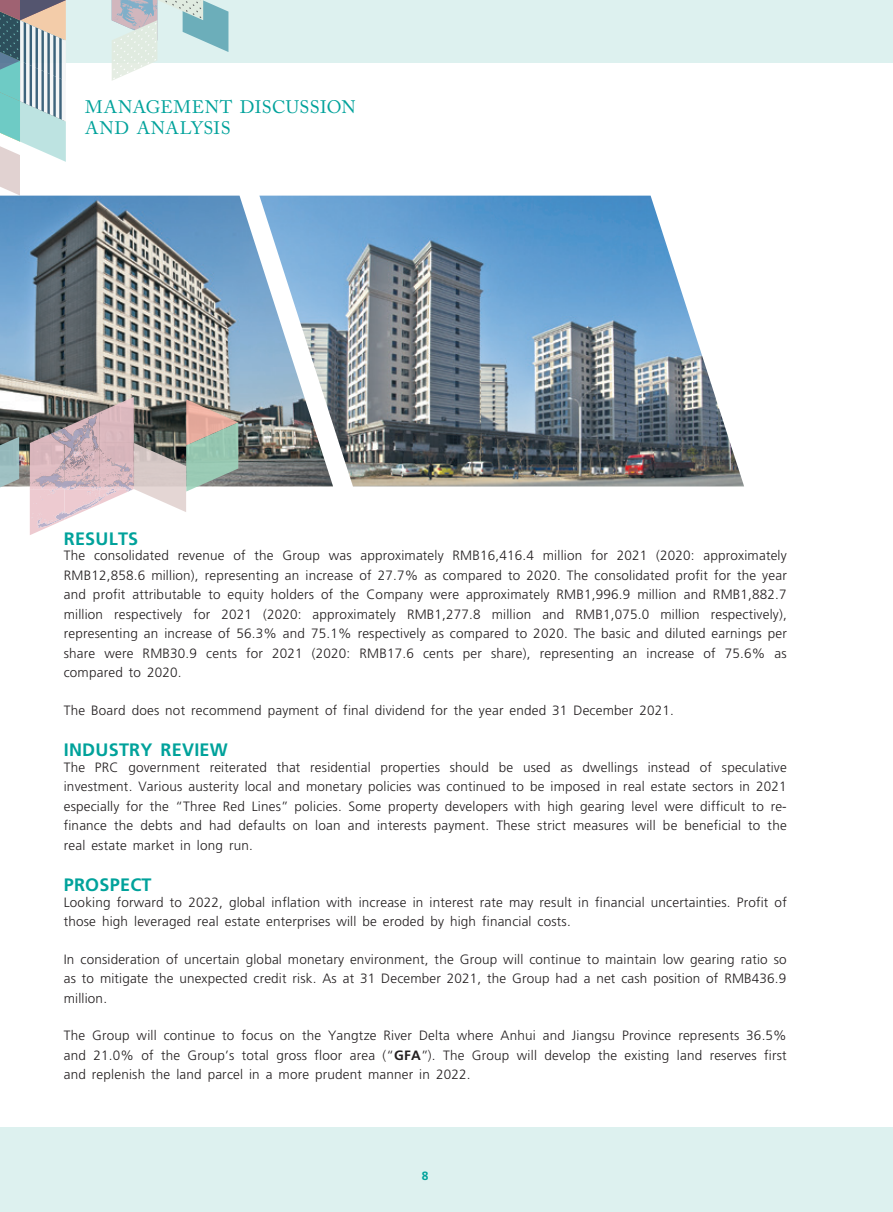
<style>
.page{position:relative;width:893px;height:1212px;background:#ddf1ef}
.page>*{position:absolute;margin:0;border:0;box-sizing:border-box;transform-origin:0 0}
.t1{font:18px/21.6px "Adobe Caslon Pro";letter-spacing:.02em;color:#00a29b}
._03_H1{font:700 18px "Frutiger LT Std";letter-spacing:.015em;color:#00a29b}
._01_Body_Text{font:300 13.5px/19.5px "Frutiger LT Std";letter-spacing:.015em;color:#231f20;text-align:justify}
.t2{font:700 12px "Frutiger LT Std";color:#00a29b}
.s1{font-weight:700}
</style>
<div class="page">
<div style="left:0;top:64px;width:893px;height:1063px;background:#fff"></div>
<svg style="left:0;top:0;width:228px;height:195px"></svg>
<img style="left:333px;top:196px;width:411px;height:290px">
<img style="left:0;top:196px;width:333px;height:290px">
<svg style="left:0;top:437px;width:19px;height:51px"></svg>
<svg style="left:30px;top:397px;width:208px;height:138px"></svg>
<img style="left:43px;top:445px;width:83px;height:37px">
<img style="left:81px;top:489px;width:50px;height:20px">
<h1 class="t1" style="left:85px;top:96px;width:272px">MANAGEMENT DISCUSSION<br>AND ANALYSIS</h1>
<p class="_03_H1" style="left:64px;top:528px;width:76px">RESULTS</p>
<p class="_01_Body_Text" style="left:64px;top:546px;width:725px">The consolidated revenue of the Group was approximately RMB16,416.4 million for 2021 (2020: approximately RMB12,858.6 million), representing an increase of 27.7% as compared to 2020. The consolidated profit for the year and profit attributable to equity holders of the Company were approximately RMB1,996.9 million and RMB1,882.7 million respectively for 2021 (2020: approximately RMB1,277.8 million and RMB1,075.0 million respectively), representing an increase of 56.3% and 75.1% respectively as compared to 2020. The basic and diluted earnings per share were RMB30.9 cents for 2021 (2020: RMB17.6 cents per share), representing an increase of 75.6% as compared to 2020.</p>
<p class="_01_Body_Text" style="left:64px;top:701px;width:612px">The Board does not recommend payment of final dividend for the year ended 31 December 2021.</p>
<p class="_03_H1" style="left:64px;top:739px;width:166px">INDUSTRY REVIEW</p>
<p class="_01_Body_Text" style="left:64px;top:758px;width:724px">The PRC government reiterated that residential properties should be used as dwellings instead of speculative investment. Various austerity local and monetary policies was continued to be imposed in real estate sectors in 2021 especially for the “Three Red Lines” policies. Some property developers with high gearing level were difficult to re&shy;finance the debts and had defaults on loan and interests payment. These strict measures will be beneficial to the real estate market in long run.</p>
<p class="_03_H1" style="left:64px;top:874px;width:89px">PROSPECT</p>
<p class="_01_Body_Text" style="left:64px;top:893px;width:724px">Looking forward to 2022, global inflation with increase in interest rate may result in financial uncertainties. Profit of those high leveraged real estate enterprises will be eroded by high financial costs.</p>
<p class="_01_Body_Text" style="left:64px;top:950px;width:724px">In consideration of uncertain global monetary environment, the Group will continue to maintain low gearing ratio so as to mitigate the unexpected credit risk. As at 31 December 2021, the Group had a net cash position of RMB436.9 million.</p>
<p class="_01_Body_Text" style="left:64px;top:1026px;width:724px">The Group will continue to focus on the Yangtze River Delta where Anhui and Jiangsu Province represents 36.5% and 21.0% of the Group’s total gross floor area (“<span class="s1">GFA</span>”). The Group will develop the existing land reserves first and replenish the land parcel in a more prudent manner in 2022.</p>
<p class="t2" style="left:422px;top:1169px;width:8px">8</p>
</div>
